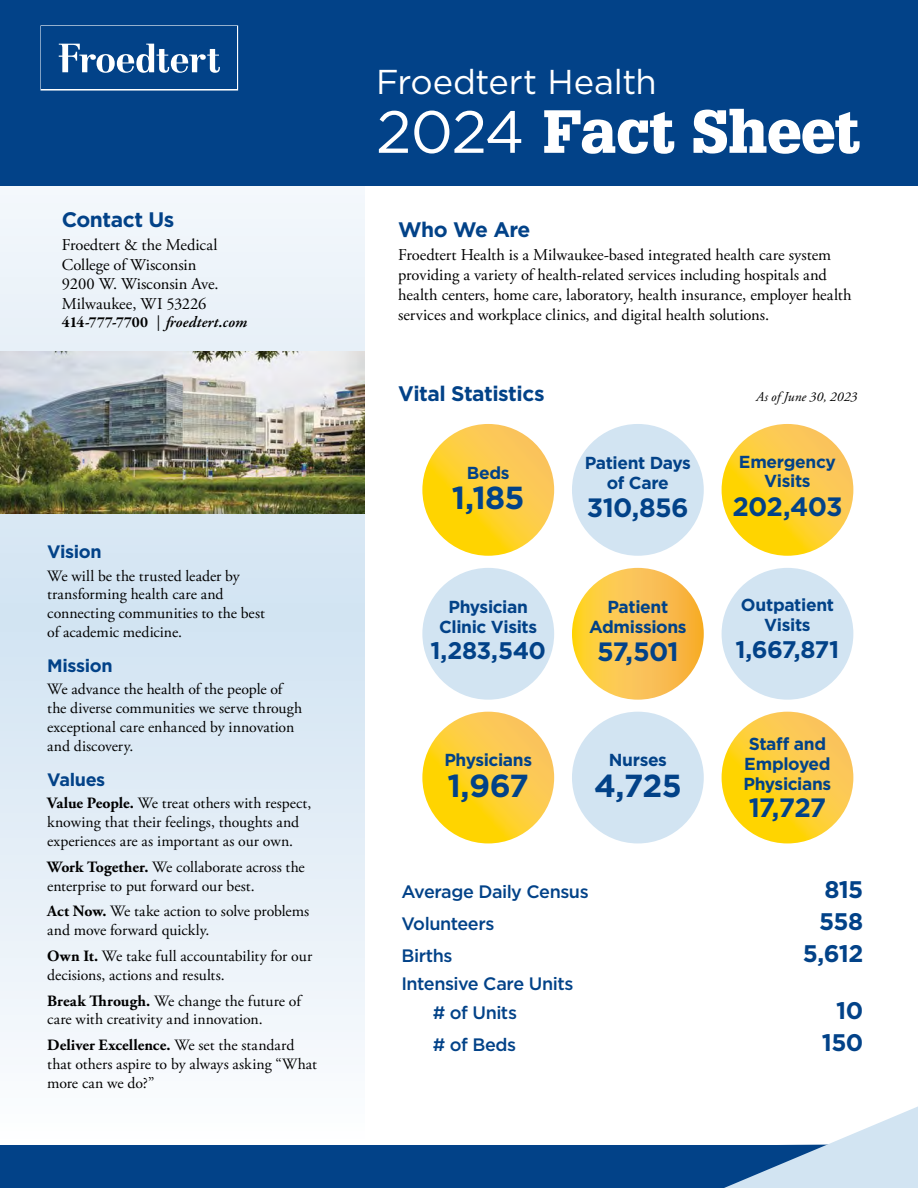
<style>
.page{position:relative;width:918px;height:1188px;background:#fff}
.page>*{position:absolute;margin:0;border:0;box-sizing:border-box;transform-origin:0 0}
.t1{font:900 59.4px "Glypha LT Pro";color:#fff}
.t2{font:34.5px "Gotham";letter-spacing:-.005em;color:#fff}
.t3{font:700 31.95px "Gotham";letter-spacing:-.025em;color:#024288}
.t4{font:700 26.55px "Gotham";letter-spacing:-.03em;color:#024288}
.t5{font:700 24px "Gotham";letter-spacing:-.025em;color:#024288}
.t6{font:700 21px "Gotham";letter-spacing:-.025em;color:#024288}
.t7{font:500 18px "Gotham";letter-spacing:-.025em;color:#024288}
.t8{font:700 18px "Gotham";letter-spacing:-.02em;color:#024288}
.t9{font:700 17.4px/20px "Gotham";letter-spacing:-.02em;color:#024288;text-align:center}
.t10{font:16.5px/19.5px "Adobe Garamond Pro";color:#000}
.t11{font:15.75px/18.9px "Adobe Garamond Pro";color:#000}
.t12{font:700 15.75px "Garamond Premr Pro";letter-spacing:.005em;color:#000}
.t13{font:italic 13.5px "Adobe Garamond Pro";letter-spacing:.005em;color:#000}
.s1{font-weight:400}
.s2{font-weight:600;font-style:italic}
.s3{font-weight:700}
.s4{font-family:"Gotham";font-weight:400}
</style>
<div class="page">
<svg style="left:0;top:186px;width:364px;height:862px"></svg>
<div style="left:0;top:0;width:918px;height:186px;background:#024288"></div>
<div style="left:40px;top:25px;width:198px;height:66px;border:2px solid #fff"></div>
<div style="left:42px;top:27px;width:195px;height:62px;background:#024288"></div>
<svg style="left:59px;top:44px;width:161px;height:29px"></svg>
<img style="left:0;top:352px;width:364px;height:162px">
<svg style="left:722px;top:424px;width:131px;height:132px"></svg>
<svg style="left:422px;top:424px;width:132px;height:132px"></svg>
<div style="left:572px;top:424px;width:132px;height:132px;background:#d2e4f2;border-radius:50%"></div>
<div style="left:722px;top:568px;width:131px;height:132px;background:#d2e4f2;border-radius:50%"></div>
<svg style="left:572px;top:568px;width:132px;height:132px"></svg>
<div style="left:422px;top:568px;width:132px;height:132px;background:#d2e4f2;border-radius:50%"></div>
<svg style="left:422px;top:712px;width:132px;height:131px"></svg>
<svg style="left:722px;top:712px;width:131px;height:131px"></svg>
<div style="left:572px;top:712px;width:132px;height:131px;background:#d2e4f2;border-radius:50%"></div>
<svg style="left:0;top:1106px;width:918px;height:82px"></svg>
<h3 class="t6" style="left:62px;top:206px;width:114px">Contact Us</h3>
<p class="t10" style="left:62px;top:236px;width:158px">Froedtert &amp; the Medical<br>College of Wisconsin<br>9200 W. Wisconsin Ave.<br>Milwaukee, WI 53226</p>
<p class="t12" style="left:62px;top:313px;width:187px">414-777-7700 <span class="s1">|</span> <span class="s2">foedtert.com</span></p>
<h4 class="t8" style="left:47px;top:540px;width:56px">Vision</h4>
<p class="t11" style="left:47px;top:567px;width:219px">We will be the trusted leader by transforming health care and connecting communities to the best of academic medicine.</p>
<h4 class="t8" style="left:47px;top:654px;width:67px">Mission</h4>
<p class="t11" style="left:47px;top:681px;width:256px">We advance the health of the people of the diverse communities we serve through exceptional care enhanced by innovation and discovery.</p>
<h4 class="t8" style="left:47px;top:768px;width:60px">Values</h4>
<p class="t11" style="left:47px;top:794px;width:266px"><span class="s3">Value People.</span> We treat others with respect, knowing that their feelings, thoughts and experiences are as important as our own.</p>
<p class="t11" style="left:47px;top:858px;width:259px"><span class="s3">Work Together.</span> We collaborate across the enterprise to put forward our best.</p>
<p class="t11" style="left:47px;top:903px;width:264px"><span class="s3">Act Now.</span> We take action to solve problems and move forward quickly.</p>
<p class="t11" style="left:47px;top:947px;width:266px"><span class="s3">Own It.</span> We take full accountability for our decisions, actions and results.</p>
<p class="t11" style="left:47px;top:992px;width:257px"><span class="s3">Break Trough.</span> We change the future of care with creativity and innovation.</p>
<p class="t11" style="left:47px;top:1036px;width:271px"><span class="s3">Deliver Excellence.</span> We set the standard that others aspire to by always asking “What more can we do?”</p>
<p class="t2" style="left:376px;top:59px;width:282px">Froedtert Health</p>
<p class="t1" style="left:376px;top:96px;width:486px"><span class="s4">2024</span> Fact Sheet</p>
<h3 class="t6" style="left:398px;top:216px;width:134px">Who We Are</h3>
<p class="t10" style="left:398px;top:246px;width:455px">Froedtert Health is a Milwaukee-based integrated health care system providing a variety of health-related services including hospitals and health centers, home care, laboratory, health insurance, employer health services and workplace clinics, and digital health solutions.</p>
<p class="t6" style="left:398px;top:379px;width:148px">Vital Statistics</p>
<p class="t13" style="left:756px;top:388px;width:103px">As of June 30, 2023</p>
<p class="t9" style="left:467px;top:462px;width:44px">Beds</p>
<p class="t3" style="left:452px;top:477px;width:74px">1,185</p>
<p class="t9" style="left:439px;top:596px;width:99px">Physician<br>Clinic Visits</p>
<p class="t5" style="left:430px;top:635px;width:117px">1,283,540</p>
<p class="t9" style="left:444px;top:750px;width:89px">Physicians</p>
<p class="t3" style="left:448px;top:764px;width:83px">1,967</p>
<p class="t9" style="left:585px;top:452px;width:108px">Patient Days of Care</p>
<p class="t4" style="left:587px;top:490px;width:103px">310,856</p>
<p class="t9" style="left:589px;top:596px;width:99px">Patient<br>Admissions</p>
<p class="t4" style="left:597px;top:634px;width:83px">57,501</p>
<p class="t9" style="left:609px;top:750px;width:60px">Nurses</p>
<p class="t3" style="left:594px;top:764px;width:89px">4,725</p>
<p class="t9" style="left:739px;top:451px;width:99px">Emergency<br>Visits</p>
<p class="t4" style="left:732px;top:489px;width:111px">202,403</p>
<p class="t9" style="left:741px;top:595px;width:95px">Outpatient<br>Visits</p>
<p class="t5" style="left:736px;top:634px;width:105px">1,667,871</p>
<p class="t9" style="left:744px;top:734px;width:89px;text-align:left">Staf and<br>Employed<br>Physicians</p>
<p class="t4" style="left:749px;top:790px;width:79px">17,727</p>
<p class="t7" style="left:401px;top:880px;width:189px">Average Daily Census</p>
<p class="t5" style="left:824px;top:874px;width:40px">815</p>
<p class="t7" style="left:401px;top:912px;width:95px">Volunteers</p>
<p class="t5" style="left:819px;top:906px;width:46px">558</p>
<p class="t7" style="left:401px;top:944px;width:53px">Births</p>
<p class="t5" style="left:803px;top:938px;width:62px">5,612</p>
<p class="t7" style="left:401px;top:972px;width:174px">Intensive Care Units</p>
<p class="t7" style="left:433px;top:1001px;width:86px"># of Units</p>
<p class="t5" style="left:836px;top:995px;width:29px">10</p>
<p class="t7" style="left:433px;top:1033px;width:85px"># of Beds</p>
<p class="t5" style="left:822px;top:1027px;width:43px">150</p>
</div>
